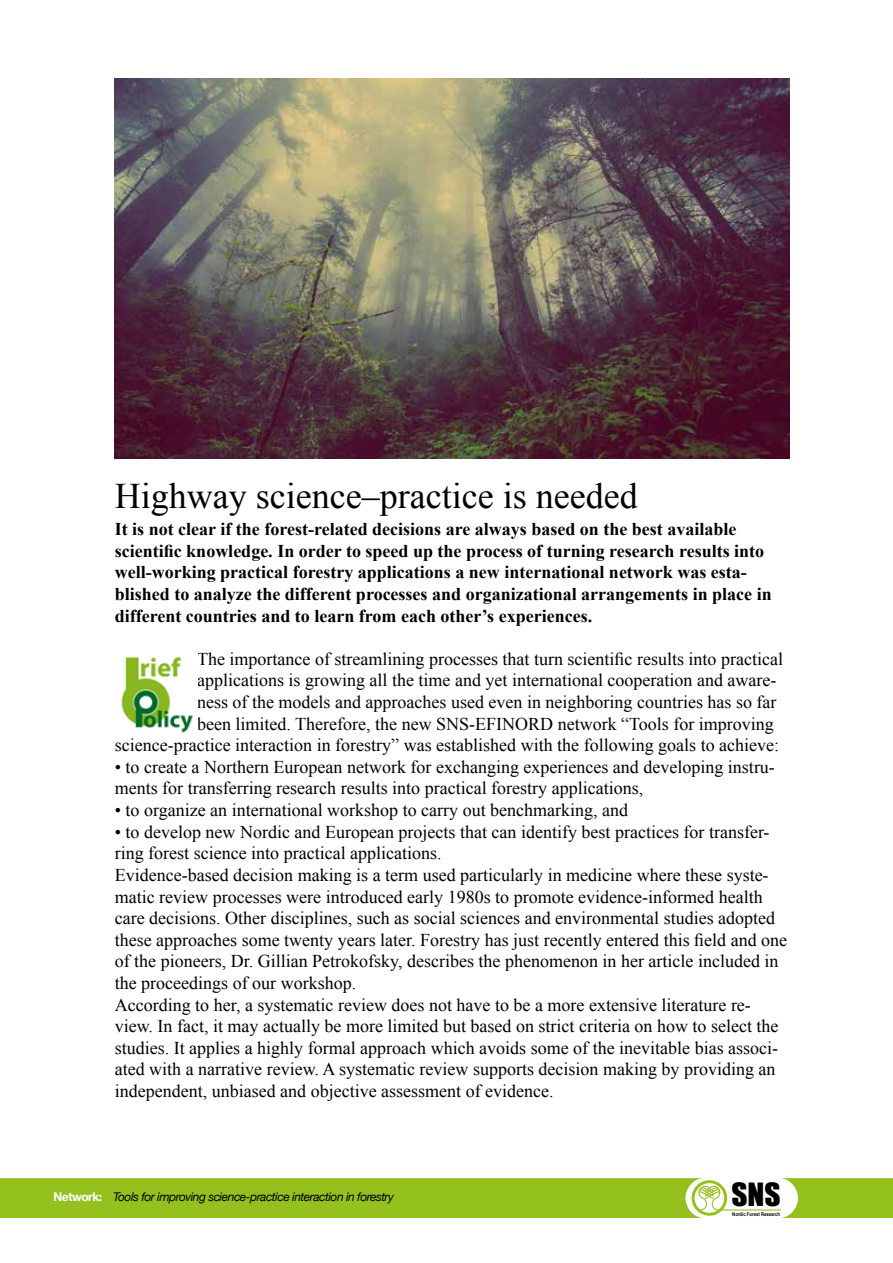
<style>
.page{position:relative;width:893px;height:1263px;background:#fff}
.page>*{position:absolute;margin:0;border:0;box-sizing:border-box;transform-origin:0 0}
.t1{font:36px "Times New Roman";color:#000}
.t2{font:29.4px "Impact";color:#000;scale:1.06 1}
.t3{font:18px/21.6px "Times New Roman";color:#000}
.t4{font:700 18px/21.6px "Times New Roman";color:#000}
.t5{font:italic 12px "Helvetica Neue";letter-spacing:-.04em;color:#000}
.t6{font:700 5.1px "Arial Narrow";color:#000}
.s1{font-weight:700;font-style:normal;color:#fff}
</style>
<div class="page">
<div style="left:692px;top:1180px;width:35px;height:36px;border:3px solid #95c11f;border-radius:50%"></div>
<hr style="left:721px;top:1209px;width:59px;height:1px;background:#95c11f">
<div style="left:0;top:1178px;width:722px;height:40px;background:#95c11f"></div>
<svg style="left:780px;top:1178px;width:113px;height:40px;background:#a2c83b"></svg>
<img style="left:115px;top:79px;width:674px;height:379px">
<img style="left:121px;top:656px;width:72px;height:77px">
<h1 class="t1" style="left:115px;top:472px;width:524px">Highway science–practice is needed</h1>
<p class="t4" style="left:115px;top:518px;width:658px">It is not clear if the forest-related decisions are always based on the best available scientific knowledge. In order to speed up the process of turning research results into well-working practical forestry applications a new international network was esta&shy;blished to analyze the different processes and organizational arrangements in place in different countries and to learn from each other’s experiences.</p>
<p class="t3" style="left:197px;top:648px;width:587px">The importance of streamlining processes that turn scientific results into practical</p>
<p class="t3" style="left:197px;top:669px;width:581px">applications is growing all the time and yet international cooperation and aware-</p>
<p class="t3" style="left:197px;top:691px;width:581px">ness of the models and approaches used even in neighboring countries has so far</p>
<p class="t3" style="left:197px;top:712px;width:578px">been limited. Therefore, the new SNS-EFINORD network “Tools for improving</p>
<p class="t3" style="left:115px;top:734px;width:666px">science-practice interaction in forestry” was established with the following goals to achieve:</p>
<p class="t3" style="left:115px;top:756px;width:662px">• to create a Northern European network for exchanging experiences and developing instru&shy;ments for transferring research results into practical forestry applications,</p>
<p class="t3" style="left:115px;top:799px;width:515px">• to organize an international workshop to carry out benchmarking, and</p>
<p class="t3" style="left:115px;top:820px;width:674px">• to develop new Nordic and European projects that can identify best practices for transfer&shy;ring forest science into practical applications.<br>Evidence-based decision making is a term used particularly in medicine where these syste&shy;matic review processes were introduced early 1980s to promote evidence-informed health care decisions. Other disciplines, such as social sciences and environmental studies adopted these approaches some twenty years later. Forestry has just recently entered this field and one of the pioneers, Dr. Gillian Petrokofsky, describes the phenomenon in her article included in the proceedings of our workshop.<br>According to her, a systematic review does not have to be a more extensive literature re&shy;view. In fact, it may actually be more limited but based on strict criteria on how to select the studies. It applies a highly formal approach which avoids some of the inevitable bias associ&shy;ated with a narrative review. A systematic review supports decision making by providing an independent, unbiased and objective assessment of evidence.</p>
<p class="t5" style="left:54px;top:1188px;width:342px"><span class="s1">Network:</span> Tools for improving science-practice interaction in forestry</p>
<h2 class="t2" style="left:731px;top:1171px;width:48px">SNS</h2>
<p class="t6" style="left:732px;top:1210px;width:49px">Nordic Forest Research</p>
</div>
